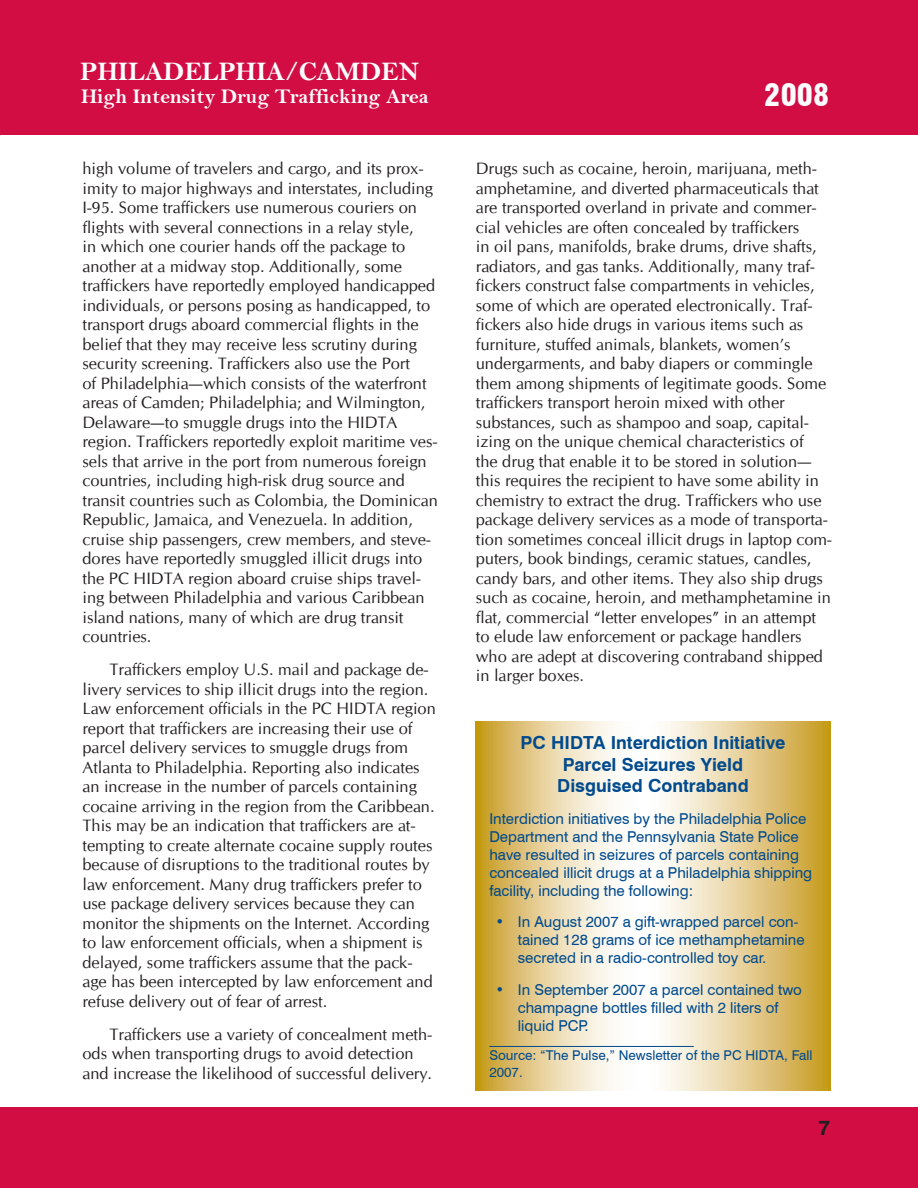
<style>
.page{position:relative;width:918px;height:1188px;background:#fff}
.page>*{position:absolute;margin:0;border:0;box-sizing:border-box;transform-origin:0 0}
.t1{font:900 condensed 30px "Swiss 721 BT";color:#fff}
.t2{font:27px "Bell MT Bold";letter-spacing:-.01em;color:#fff}
.t3{font:21px "Bell MT Bold";color:#fff}
.t4{font:700 21px "Swiss 721 BT";color:#231f20}
.t5{font:700 18px/21.6px "Swiss 721 BT";color:#004a8d;text-align:center}
.t6{font:16.5px/19.5px "CG Omega";color:#231f20}
.t7{font:15px/18px "Swiss 721 BT";color:#004a8d}
.t8{font:13.5px/16.2px "Swiss 721 BT";color:#004a8d}
</style>
<div class="page">
<div style="left:0;top:1107px;width:918px;height:81px;background:#d20d44"></div>
<div style="left:0;top:0;width:918px;height:135px;background:#d20d44"></div>
<svg style="left:476px;top:722px;width:354px;height:368px"></svg>
<hr style="left:489px;top:1046px;width:205px;height:1px;background:#004a8d">
<h2 class="t2" style="left:80px;top:55px;width:341px">PHILADELPHIA/CAMDEN</h2>
<p class="t3" style="left:81px;top:84px;width:350px">High Intensity Drug Trafficking Area</p>
<h1 class="t1" style="left:765px;top:77px;width:66px">2008</h1>
<p class="t6" style="left:82px;top:159px;width:357px">high volume of travelers and cargo, and its prox&shy;imity to major highways and interstates, including I-95. Some traffickers use numerous couriers on flights with several connections in a relay style,<br>in which one courier hands off the package to another at a midway stop. Additionally, some traffickers have reportedly employed handicapped individuals, or persons posing as handicapped, to transport drugs aboard commercial flights in the belief that they may receive less scrutiny during security screening. Traffickers also use the Port<br>of Philadelphia—which consists of the waterfront areas of Camden; Philadelphia; and Wilmington, Delaware—to smuggle drugs into the HIDTA region. Traffickers reportedly exploit maritime ves&shy;sels that arrive in the port from numerous foreign countries, including high-risk drug source and transit countries such as Colombia, the Dominican Republic, Jamaica, and Venezuela. In addition, cruise ship passengers, crew members, and steve&shy;dores have reportedly smuggled illicit drugs into the PC HIDTA region aboard cruise ships travel&shy;ing between Philadelphia and various Caribbean island nations, many of which are drug transit countries.</p>
<p class="t6" style="left:82px;top:660px;width:355px;text-indent:27px">Traffickers employ U.S. mail and package de&shy;livery services to ship illicit drugs into the region.<br>Law enforcement officials in the PC HIDTA region report that traffickers are increasing their use of parcel delivery services to smuggle drugs from Atlanta to Philadelphia. Reporting also indicates an increase in the number of parcels containing cocaine arriving in the region from the Caribbean.<br>This may be an indication that traffickers are at&shy;tempting to create alternate cocaine supply routes because of disruptions to the traditional routes by law enforcement. Many drug traffickers prefer to use package delivery services because they can monitor the shipments on the Internet. According to law enforcement officials, when a shipment is delayed, some traffickers assume that the pack&shy;age has been intercepted by law enforcement and refuse delivery out of fear of arrest.</p>
<p class="t6" style="left:82px;top:1025px;width:351px;text-indent:27px">Traffickers use a variety of concealment meth&shy;ods when transporting drugs to avoid detection and increase the likelihood of successful delivery.</p>
<p class="t6" style="left:476px;top:159px;width:357px">Drugs such as cocaine, heroin, marijuana, meth&shy;amphetamine, and diverted pharmaceuticals that are transported overland in private and commer&shy;cial vehicles are often concealed by traffickers<br>in oil pans, manifolds, brake drums, drive shafts, radiators, and gas tanks. Additionally, many traf&shy;fickers construct false compartments in vehicles, some of which are operated electronically. Traf&shy;fickers also hide drugs in various items such as furniture, stuffed animals, blankets, women’s undergarments, and baby diapers or commingle them among shipments of legitimate goods. Some traffickers transport heroin mixed with other substances, such as shampoo and soap, capital&shy;izing on the unique chemical characteristics of<br>the drug that enable it to be stored in solution— this requires the recipient to have some ability in chemistry to extract the drug. Traffickers who use package delivery services as a mode of transporta&shy;tion sometimes conceal illicit drugs in laptop com&shy;puters, book bindings, ceramic statues, candles, candy bars, and other items. They also ship drugs such as cocaine, heroin, and methamphetamine in flat, commercial “letter envelopes” in an attempt to elude law enforcement or package handlers who are adept at discovering contraband shipped in larger boxes.</p>
<p class="t5" style="left:521px;top:732px;width:266px">PC HIDTA Interdiction Initiative<br>Parcel Seizures Yield<br>Disguised Contraband</p>
<p class="t7" style="left:489px;top:809px;width:324px">Interdiction initiatives by the Philadelphia Police Department and the Pennsylvania State Police have resulted in seizures of parcels containing concealed illicit drugs at a Philadelphia shipping facility, including the following:</p>
<p class="t7" style="left:518px;top:913px;width:288px;text-indent:-22px">• In August 2007 a gift-wrapped parcel con&shy;tained 128 grams of ice methamphetamine secreted in a radio-controlled toy car.</p>
<p class="t7" style="left:518px;top:980px;width:286px;text-indent:-22px">• In September 2007 a parcel contained two champagne bottles filled with 2 liters of liquid PCP.</p>
<p class="t8" style="left:489px;top:1047px;width:325px">Source: “The Pulse,” Newsletter of the PC HIDTA, Fall<br>2007.</p>
<p class="t4" style="left:818px;top:1115px;width:13px">7</p>
</div>
